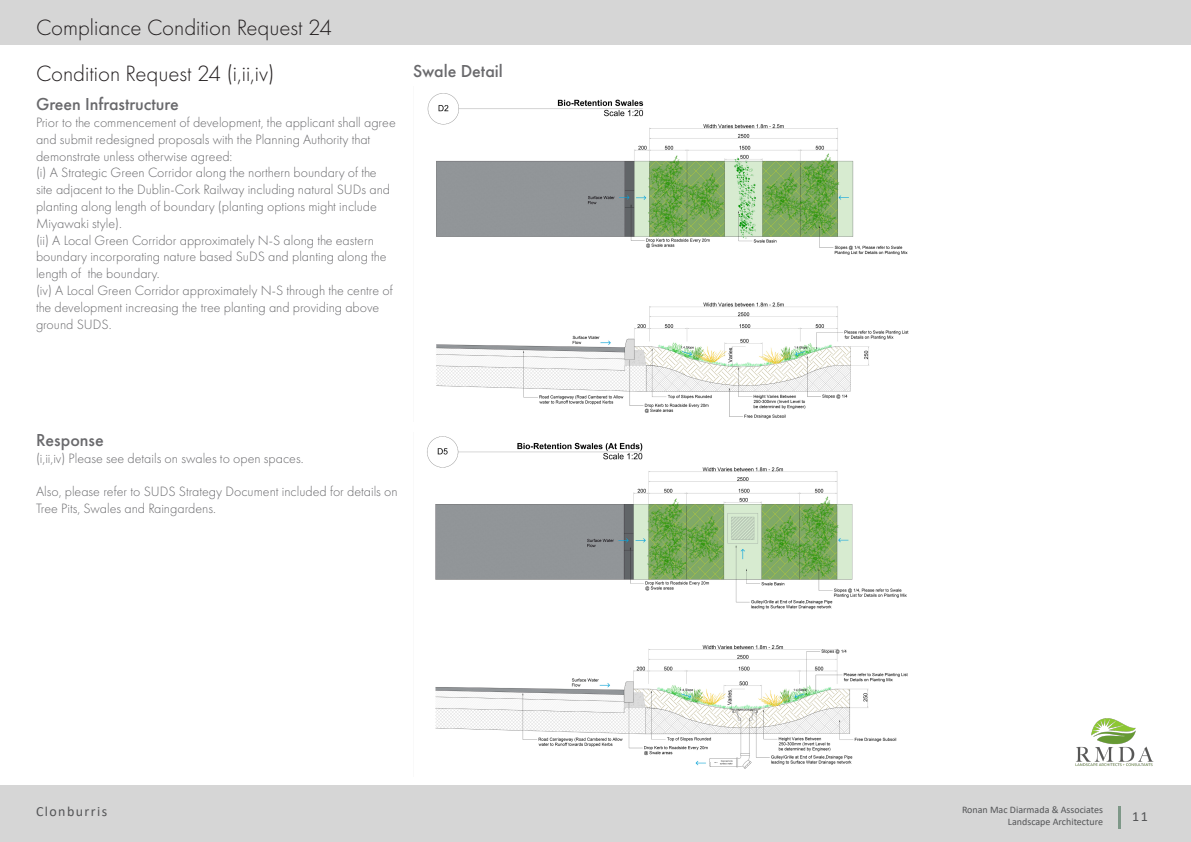
<style>
.page{position:relative;width:1191px;height:842px;background:#fff}
.page>*{position:absolute;margin:0;border:0;box-sizing:border-box;transform-origin:0 0}
.t1{font:300 23px "Futura PT";color:#231f20}
.t2{font:500 18px "Futura PT";color:#69696c}
.t3{font:300 14px/16.8px "Futura PT";color:#69696c}
.t4{font:14px "Calibri";letter-spacing:.1em;color:#545557}
.t5{font:10px/12px "Calibri";color:#545557;text-align:right}
</style>
<div class="page">
<div style="left:0;top:785px;width:1191px;height:57px;background:#d6d6d6"></div>
<div style="left:0;top:0;width:1191px;height:45px;background:#d6d6d6"></div>
<hr style="left:1117px;top:806px;width:3px;height:22px;background:#7e9888">
<img style="left:1075px;top:718px;width:79px;height:48px">
<img style="left:427px;top:93px;width:482px;height:326px">
<img style="left:427px;top:436px;width:481px;height:333px">
<p class="t1" style="left:36px;top:14px;width:298px">Compliance Condition Request 24</p>
<p class="t1" style="left:36px;top:60px;width:240px">Condition Request 24 (i,ii,iv)</p>
<p class="t2" style="left:36px;top:93px;width:144px">Green Infrastructure</p>
<p class="t3" style="left:36px;top:114px;width:361px">Prior to the commencement of development, the applicant shall agree and submit redesigned proposals with the Planning Authority that demonstrate unless otherwise agreed:</p>
<p class="t3" style="left:36px;top:164px;width:355px">(i) A Strategic Green Corridor along the northern boundary of the site adjacent to the Dublin-Cork Railway including natural SUDs and planting along length of boundary (planting options might include Miyawaki style).</p>
<p class="t3" style="left:36px;top:232px;width:352px">(ii) A Local Green Corridor approximately N-S along the eastern boundary incorporating nature based SuDS and planting along the length of the boundary.</p>
<p class="t3" style="left:36px;top:282px;width:358px">(iv) A Local Green Corridor approximately N-S through the centre of the development increasing the tree planting and providing above ground SUDS.</p>
<p class="t2" style="left:413px;top:60px;width:91px">Swale Detail</p>
<p class="t2" style="left:36px;top:429px;width:69px">Response</p>
<p class="t3" style="left:36px;top:450px;width:269px">(i,ii,iv) Please see details on swales to open spaces.</p>
<p class="t3" style="left:36px;top:483px;width:363px">Also, please refer to SUDS Strategy Document included for details on<br>Tree Pits, Swales and Raingardens.</p>
<p class="t4" style="left:36px;top:802px;width:73px">Clonburris</p>
<p class="t5" style="left:962px;top:804px;width:143px">Ronan Mac Diarmada &amp; Associates<br>Landscape Architecture</p>
<p class="t4" style="left:1132px;top:807px;width:17px">11</p>
</div>
